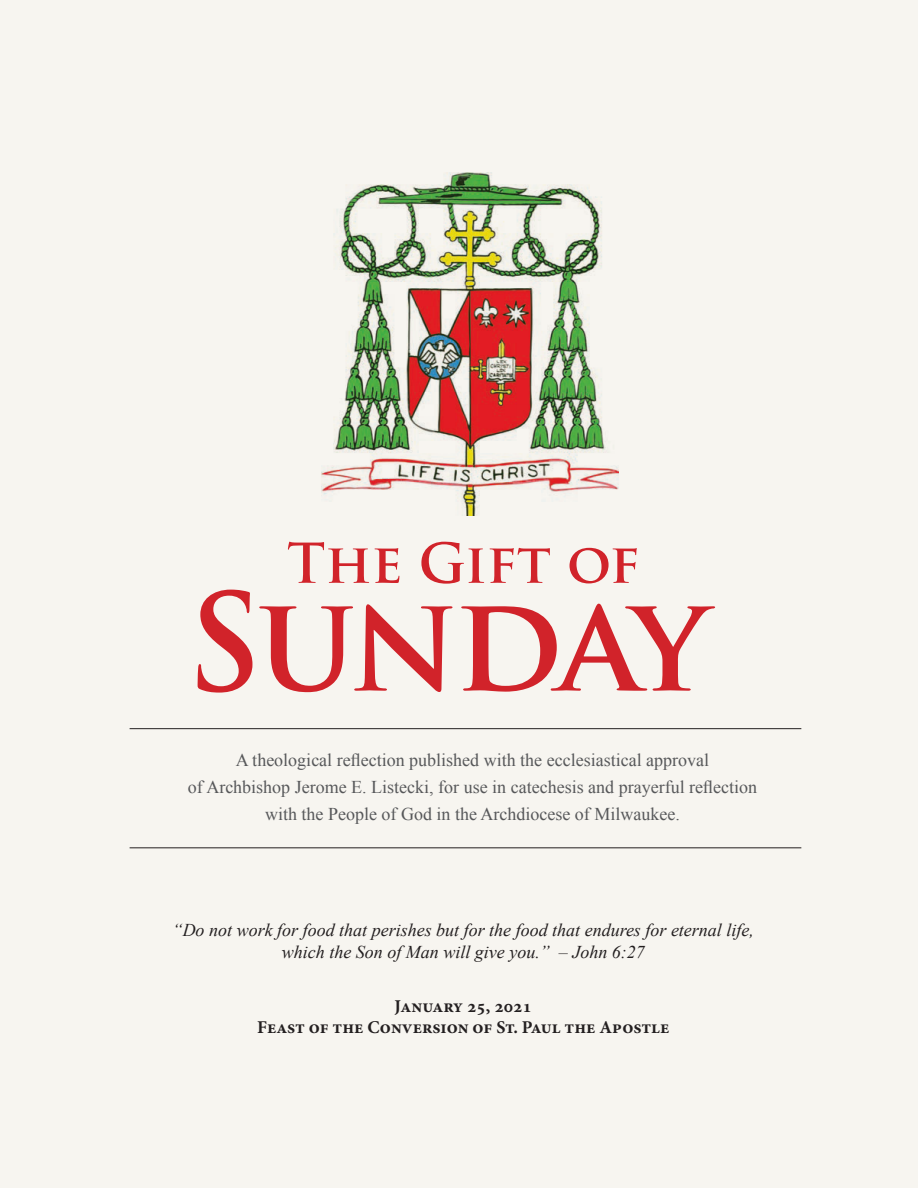
<style>
.page{position:relative;width:918px;height:1188px;background:#f7f5f0}
.page>*{position:absolute;margin:0;border:0;box-sizing:border-box;transform-origin:0 0}
.t1{font:700 131.4px "Trajan Pro";letter-spacing:-.04em;color:#d1232a}
.t2{font:700 53.55px "Trajan Pro";color:#d1232a}
.t3{font:18px/27px "Times New Roman";color:#57585a;text-align:center}
.t4{font:italic 18px "Times New Roman";color:#231f20}
.t5{font:700 18px "Minion Pro";color:#231f20}
</style>
<div class="page">
<img style="left:321px;top:172px;width:297px;height:344px">
<hr style="left:130px;top:848px;width:671px;height:1px;background:#231f20">
<hr style="left:130px;top:728px;width:671px;height:1px;background:#231f20">
<p class="t2" style="left:287px;top:530px;width:354px">The Gift of</p>
<p class="t1" style="left:186px;top:561px;width:524px">Sunday</p>
<p class="t3" style="left:188px;top:747px;width:571px">A theological reflection published with the ecclesiastical approval<br>of Archbishop Jerome E. Listecki, for use in catechesis and prayerful reflection with the People of God in the Archdiocese of Milwaukee.</p>
<p class="t4" style="left:173px;top:918px;width:583px">“Do not work for food that perishes but for the food that endures for eternal life,</p>
<p class="t4" style="left:282px;top:939px;width:364px">which the Son of Man will give you.” – John 6:27</p>
<p class="t5" style="left:395px;top:993px;width:139px">January 25, 2021</p>
<p class="t5" style="left:257px;top:1015px;width:414px">Feast of the Conversion of St. Paul the Apostle</p>
</div>
